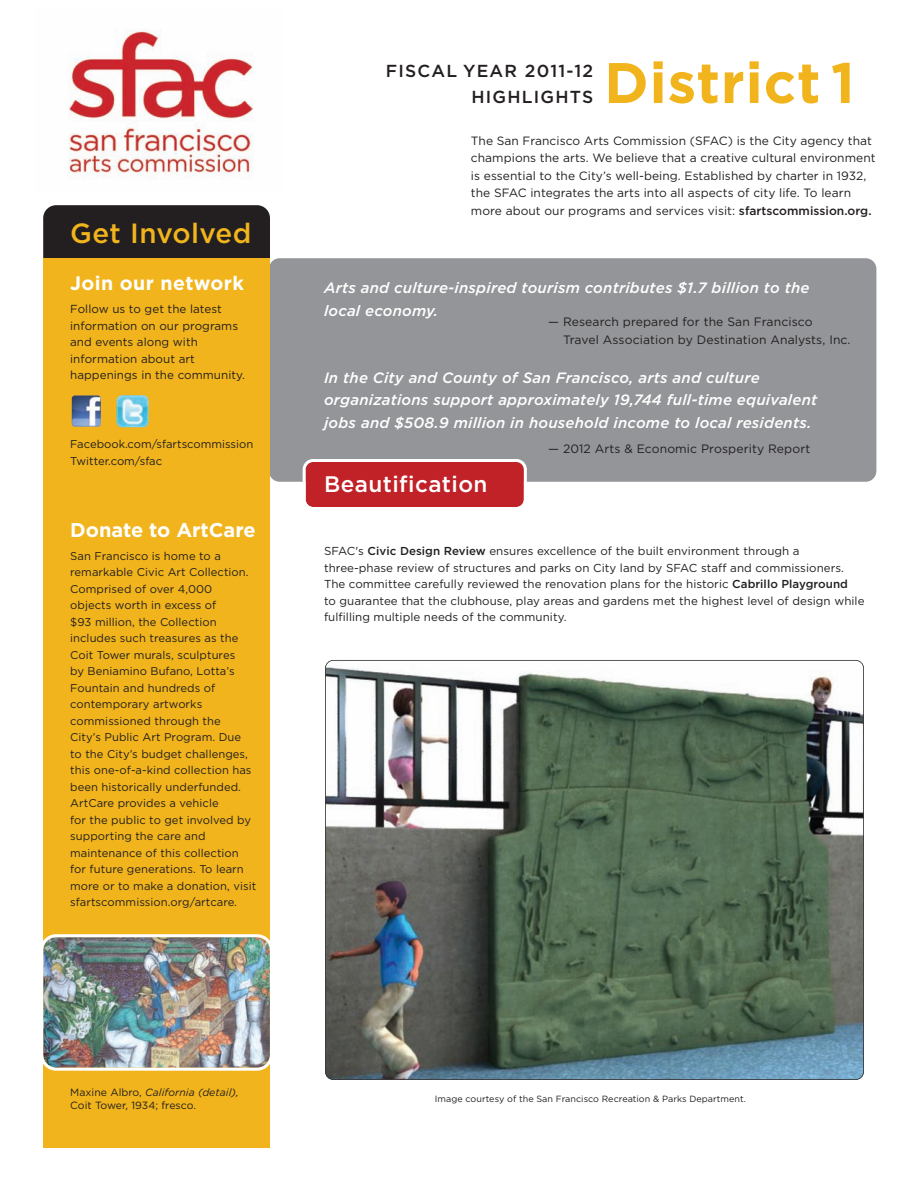
<style>
.page{position:relative;width:918px;height:1188px;background:#fff}
.page>*{position:absolute;margin:0;border:0;box-sizing:border-box;transform-origin:0 0}
.t1{font:700 57px "Gotham";letter-spacing:.015em;color:#f1b41c}
.t2{font:500 27.75px "Gotham";letter-spacing:.015em;color:#f1b41c}
.t3{font:500 22.5px "Gotham";letter-spacing:.02em;color:#fff}
.t4{font:700 19.95px "Gotham";color:#fff}
.t5{font:700 19.5px "Gotham";letter-spacing:.02em;color:#fff}
.t6{font:500 17.4px/25.5px "Gotham";letter-spacing:.07em;color:#231f20;text-align:right}
.t7{font:italic 500 15px/22.5px "Gotham";letter-spacing:.015em;color:#fff}
.t8{font:12.15px/17.9px "Gotham";letter-spacing:.01em;color:#231f20}
.t9{font:12px/17.5px "Gotham";letter-spacing:.005em;color:#231f20}
.t10{font:11.7px/16.5px "Gotham";letter-spacing:.005em;color:#231f20}
.t11{font:11.55px/16.5px "Gotham";letter-spacing:.005em;color:#231f20}
.t12{font:11.25px/16.5px "Gotham";letter-spacing:.005em;color:#231f20}
.t13{font:10.5px/13.5px "Gotham";letter-spacing:.005em;color:#231f20}
.t14{font:9px "Gotham";letter-spacing:.005em;color:#231f20}
.s1{font-weight:500}
.s2{font-style:italic}
</style>
<div class="page">
<div style="left:269px;top:258px;width:607px;height:224px;background:#939598;border-radius:11px"></div>
<div style="left:43px;top:205px;width:227px;height:77px;background:#231f20;border-radius:13px"></div>
<div style="left:43px;top:258px;width:227px;height:889px;background:#f1b41c"></div>
<img style="left:68px;top:29px;width:185px;height:150px">
<img style="left:325px;top:660px;width:539px;height:420px;border-radius:8px">
<div style="left:325px;top:660px;width:539px;height:420px;border:2px solid #231f20;border-radius:8px"></div>
<img style="left:72px;top:395px;width:29px;height:32px;border-radius:3px">
<img style="left:117px;top:395px;width:31px;height:32px;border-radius:5px">
<svg style="left:303px;top:459px;width:224px;height:48px;background:#c5363b"></svg>
<img style="left:43px;top:934px;width:227px;height:137px">
<h2 class="t2" style="left:70px;top:224px;width:183px">Get Involved</h2>
<h3 class="t5" style="left:70px;top:277px;width:175px">Join our network</h3>
<p class="t10" style="left:70px;top:302px;width:176px">Follow us to get the latest information on our programs and events along with information about art happenings in the community.</p>
<p class="t12" style="left:70px;top:437px;width:185px">Facebook.com/sfartscommission<br>Twitter.com/sfac</p>
<h3 class="t4" style="left:70px;top:523px;width:187px">Donate to ArtCare</h3>
<p class="t12" style="left:70px;top:548px;width:188px">San Francisco is home to a remarkable Civic Art Collection.<br>Comprised of over 4,000 objects worth in excess of<br>$93 million, the Collection includes such treasures as the<br>Coit Tower murals, sculptures<br>by Beniamino Bufano, Lotta’s<br>Fountain and hundreds of contemporary artworks commissioned through the<br>City’s Public Art Program. Due<br>to the City’s budget challenges, this one-of-a-kind collection has been historically underfunded.<br>ArtCare provides a vehicle<br>for the public to get involved by supporting the care and maintenance of this collection for future generations. To learn more or to make a donation, visit sfartscommission.org/artcare.</p>
<h1 class="t1" style="left:604px;top:63px;width:252px">District 1</h1>
<h3 class="t6" style="left:386px;top:60px;width:209px">FISCAL YEAR 2011-12<br>HIGHLIGHTS</h3>
<p class="t9" style="left:471px;top:133px;width:406px">The San Francisco Arts Commission (SFAC) is the City agency that champions the arts. We believe that a creative cultural environment is essential to the City’s well-being. Established by charter in 1932, the SFAC integrates the arts into all aspects of city life. To learn more about our programs and services visit: <span class="s1">sfartscommission.org.</span></p>
<h3 class="t7" style="left:324px;top:277px;width:487px">Arts and culture-inspired tourism contributes $1.7 billion to the local economy.</h3>
<p class="t8" style="left:563px;top:314px;width:289px;text-indent:-15px">— Research prepared for the San Francisco<br>Travel Association by Destination Analysts, Inc.</p>
<h3 class="t7" style="left:324px;top:366px;width:495px">In the City and County of San Francisco, arts and culture organizations support approximately 19,744 full-time equivalent jobs and $508.9 million in household income to local residents.</h3>
<p class="t8" style="left:548px;top:441px;width:264px">— 2012 Arts &amp; Economic Prosperity Report</p>
<h3 class="t3" style="left:324px;top:476px;width:165px">Beautification</h3>
<p class="t11" style="left:324px;top:544px;width:542px">SFAC's <span class="s1">Civic Design Review</span> ensures excellence of the built environment through a three-phase review of structures and parks on City land by SFAC staff and commissioners.<br>The committee carefully reviewed the renovation plans for the historic <span class="s1">Cabrillo Playground<br></span>to guarantee that the clubhouse, play areas and gardens met the highest level of design while fulfilling multiple needs of the community.</p>
<p class="t13" style="left:70px;top:1086px;width:170px">Maxine Albro, <span class="s2">California (detail),<br></span>Coit Tower, 1934; fresco.</p>
<p class="t14" style="left:435px;top:1096px;width:313px">Image courtesy of the San Francisco Recreation &amp; Parks Department.</p>
</div>
